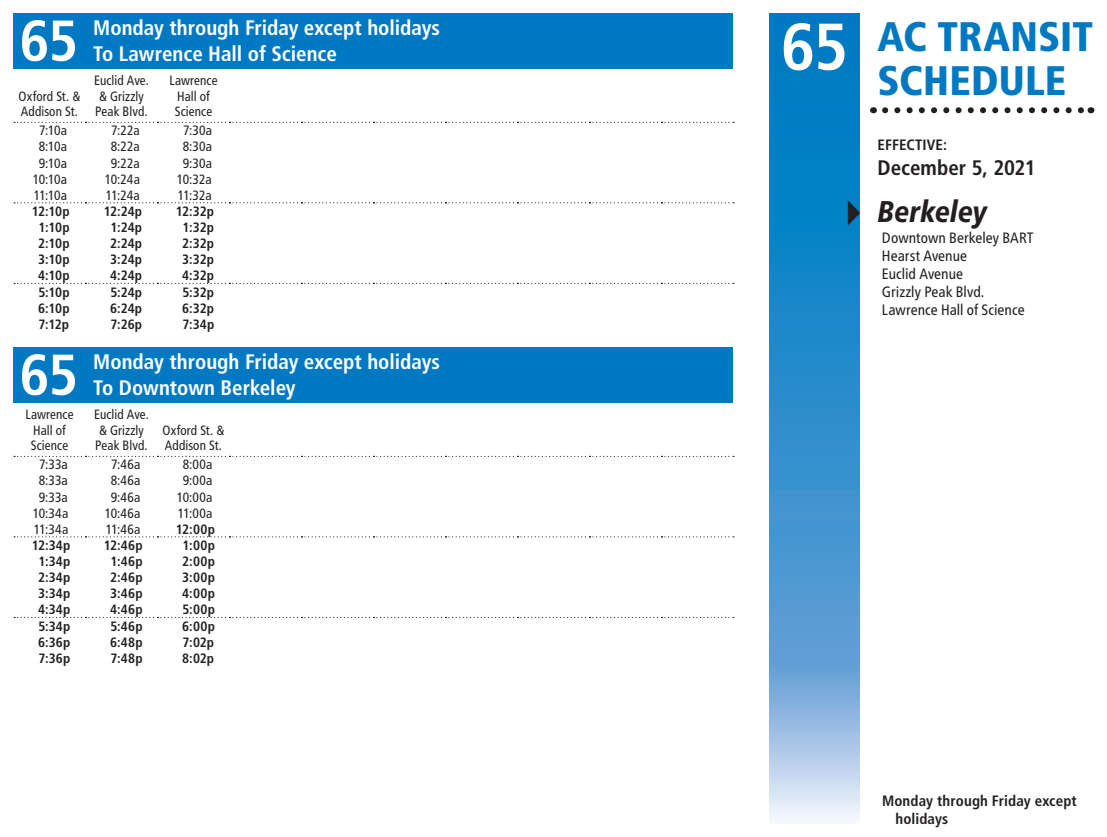
<style>
.page{position:relative;width:1107px;height:837px;background:#fff}
.page>*{position:absolute;margin:0;border:0;box-sizing:border-box;transform-origin:0 0}
.CoverLine2{font:700 condensed 66px "Frutiger LT Std";color:#fff}
.t1{font:700 condensed 57.6px "Frutiger LT Std";color:#fff}
.t2{font:900 condensed 41.25px/43.5px "Frutiger LT Std";color:#0079c2}
.t3{font:italic 800 condensed 30px "Frutiger Neue LTW1 G";letter-spacing:-.005em;color:#231f20}
.t4{font:700 condensed 21px/25.5px "Frutiger LT Std";color:#fff}
.t5{font:700 condensed 21px "Frutiger LT Std";color:#231f20}
.t6{font:condensed 15px/18px "Frutiger Neue LTW1 G";color:#231f20}
.t7{font:700 condensed 15px/18px "Frutiger LT Std";letter-spacing:.01em;color:#231f20}
.t8{font:condensed 13.5px/15.8px "Frutiger LT Std";letter-spacing:.005em;color:#231f20}
.t9{font:700 condensed 13.5px "Frutiger LT Std";letter-spacing:.015em;color:#231f20}
.s1{font-family:"Lucida Grande";font-weight:400;font-style:normal;font-stretch:normal;font-size:42px}
</style>
<div class="page">
<svg style="left:770px;top:14px;width:90px;height:807px"></svg>
<svg style="left:885px;top:107px;width:199px;height:6px"></svg>
<div style="left:14px;top:14px;width:720px;height:55px;background:#0079c2"></div>
<svg style="left:14px;top:202px;width:720px;height:1px"></svg>
<svg style="left:14px;top:283px;width:720px;height:1px"></svg>
<svg style="left:14px;top:122px;width:720px;height:1px"></svg>
<div style="left:14px;top:348px;width:720px;height:55px;background:#0079c2"></div>
<svg style="left:14px;top:536px;width:720px;height:1px"></svg>
<svg style="left:14px;top:617px;width:720px;height:1px"></svg>
<svg style="left:14px;top:456px;width:720px;height:1px"></svg>
<h2 class="t1" style="left:20px;top:7px;width:60px">65</h2>
<h3 class="t4" style="left:93px;top:15px;width:348px">Monday through Friday except holidays<br>To Lawrence Hall of Science</h3>
<p class="t8" style="left:19px;top:88px;width:63px">Oxford St. &amp;<br>Addison St.</p>
<p class="t8" style="left:94px;top:72px;width:56px">Euclid Ave. &amp; Grizzly<br>Peak Blvd.</p>
<p class="t8" style="left:169px;top:72px;width:50px;text-align:center">Lawrence<br>Hall of<br>Science</p>
<p class="t8" style="left:39px;top:123px;width:30px">7:10a</p>
<p class="t8" style="left:111px;top:123px;width:30px">7:22a</p>
<p class="t8" style="left:183px;top:123px;width:31px">7:30a</p>
<p class="t8" style="left:39px;top:139px;width:30px">8:10a</p>
<p class="t8" style="left:111px;top:139px;width:31px">8:22a</p>
<p class="t8" style="left:183px;top:139px;width:31px">8:30a</p>
<p class="t8" style="left:39px;top:155px;width:30px">9:10a</p>
<p class="t8" style="left:111px;top:155px;width:31px">9:22a</p>
<p class="t8" style="left:183px;top:155px;width:31px">9:30a</p>
<p class="t8" style="left:33px;top:171px;width:36px">10:10a</p>
<p class="t8" style="left:105px;top:171px;width:37px">10:24a</p>
<p class="t8" style="left:177px;top:171px;width:37px">10:32a</p>
<p class="t8" style="left:34px;top:187px;width:35px">11:10a</p>
<p class="t8" style="left:106px;top:187px;width:36px">11:24a</p>
<p class="t8" style="left:178px;top:187px;width:35px">11:32a</p>
<p class="t9" style="left:32px;top:203px;width:39px">12:10p</p>
<p class="t9" style="left:104px;top:203px;width:40px">12:24p</p>
<p class="t9" style="left:176px;top:203px;width:40px">12:32p</p>
<p class="t9" style="left:39px;top:219px;width:33px">1:10p</p>
<p class="t9" style="left:111px;top:219px;width:33px">1:24p</p>
<p class="t9" style="left:183px;top:219px;width:33px">1:32p</p>
<p class="t9" style="left:38px;top:235px;width:33px">2:10p</p>
<p class="t9" style="left:110px;top:235px;width:33px">2:24p</p>
<p class="t9" style="left:182px;top:235px;width:33px">2:32p</p>
<p class="t9" style="left:38px;top:252px;width:33px">3:10p</p>
<p class="t9" style="left:110px;top:252px;width:33px">3:24p</p>
<p class="t9" style="left:182px;top:252px;width:33px">3:32p</p>
<p class="t9" style="left:38px;top:268px;width:33px">4:10p</p>
<p class="t9" style="left:110px;top:268px;width:34px">4:24p</p>
<p class="t9" style="left:182px;top:268px;width:33px">4:32p</p>
<p class="t9" style="left:38px;top:284px;width:33px">5:10p</p>
<p class="t9" style="left:110px;top:284px;width:33px">5:24p</p>
<p class="t9" style="left:182px;top:284px;width:33px">5:32p</p>
<p class="t9" style="left:38px;top:300px;width:33px">6:10p</p>
<p class="t9" style="left:110px;top:300px;width:33px">6:24p</p>
<p class="t9" style="left:182px;top:300px;width:33px">6:32p</p>
<p class="t9" style="left:39px;top:316px;width:32px">7:12p</p>
<p class="t9" style="left:111px;top:316px;width:33px">7:26p</p>
<p class="t9" style="left:183px;top:316px;width:33px">7:34p</p>
<h2 class="t1" style="left:20px;top:341px;width:60px">65</h2>
<h3 class="t4" style="left:93px;top:349px;width:348px">Monday through Friday except holidays<br>To Downtown Berkeley</h3>
<p class="t8" style="left:25px;top:406px;width:50px;text-align:center">Lawrence<br>Hall of<br>Science</p>
<p class="t8" style="left:94px;top:406px;width:56px">Euclid Ave. &amp; Grizzly<br>Peak Blvd.</p>
<p class="t8" style="left:163px;top:422px;width:63px">Oxford St. &amp;<br>Addison St.</p>
<p class="t8" style="left:39px;top:457px;width:30px">7:33a</p>
<p class="t8" style="left:111px;top:457px;width:31px">7:46a</p>
<p class="t8" style="left:183px;top:457px;width:31px">8:00a</p>
<p class="t8" style="left:39px;top:473px;width:31px">8:33a</p>
<p class="t8" style="left:111px;top:473px;width:31px">8:46a</p>
<p class="t8" style="left:183px;top:473px;width:31px">9:00a</p>
<p class="t8" style="left:39px;top:489px;width:31px">9:33a</p>
<p class="t8" style="left:111px;top:489px;width:31px">9:46a</p>
<p class="t8" style="left:177px;top:489px;width:37px">10:00a</p>
<p class="t8" style="left:33px;top:505px;width:37px">10:34a</p>
<p class="t8" style="left:105px;top:505px;width:37px">10:46a</p>
<p class="t8" style="left:178px;top:505px;width:36px">11:00a</p>
<p class="t8" style="left:34px;top:521px;width:36px">11:34a</p>
<p class="t8" style="left:106px;top:521px;width:36px">11:46a</p>
<p class="t9" style="left:176px;top:521px;width:41px">12:00p</p>
<p class="t9" style="left:32px;top:537px;width:40px">12:34p</p>
<p class="t9" style="left:104px;top:537px;width:40px">12:46p</p>
<p class="t9" style="left:183px;top:537px;width:34px">1:00p</p>
<p class="t9" style="left:39px;top:553px;width:33px">1:34p</p>
<p class="t9" style="left:111px;top:553px;width:34px">1:46p</p>
<p class="t9" style="left:182px;top:553px;width:34px">2:00p</p>
<p class="t9" style="left:38px;top:570px;width:34px">2:34p</p>
<p class="t9" style="left:110px;top:570px;width:34px">2:46p</p>
<p class="t9" style="left:182px;top:570px;width:34px">3:00p</p>
<p class="t9" style="left:38px;top:586px;width:34px">3:34p</p>
<p class="t9" style="left:110px;top:586px;width:34px">3:46p</p>
<p class="t9" style="left:182px;top:586px;width:34px">4:00p</p>
<p class="t9" style="left:38px;top:602px;width:34px">4:34p</p>
<p class="t9" style="left:110px;top:602px;width:34px">4:46p</p>
<p class="t9" style="left:182px;top:602px;width:34px">5:00p</p>
<p class="t9" style="left:38px;top:618px;width:34px">5:34p</p>
<p class="t9" style="left:110px;top:618px;width:34px">5:46p</p>
<p class="t9" style="left:182px;top:618px;width:34px">6:00p</p>
<p class="t9" style="left:38px;top:634px;width:34px">6:36p</p>
<p class="t9" style="left:110px;top:634px;width:34px">6:48p</p>
<p class="t9" style="left:183px;top:634px;width:33px">7:02p</p>
<p class="t9" style="left:39px;top:650px;width:33px">7:36p</p>
<p class="t9" style="left:111px;top:650px;width:34px">7:48p</p>
<p class="t9" style="left:182px;top:650px;width:34px">8:02p</p>
<p class="CoverLine2" style="left:781px;top:8px;width:69px">65</p>
<h3 class="t2" style="left:878px;top:15px;width:217px">AC TRANSIT<br>SCHEDULE</h3>
<p class="t7" style="left:878px;top:136px;width:71px">EFFECTIVE:</p>
<h3 class="t5" style="left:878px;top:155px;width:160px">December 5, 2021</h3>
<p class="t3" style="left:841px;top:188px;width:148px"><span class="s1">▸</span> Berkeley</p>
<p class="t6" style="left:882px;top:227px;width:153px">Downtown Berkeley BART<br>Hearst Avenue<br>Euclid Avenue<br>Grizzly Peak Blvd.<br>Lawrence Hall of Science</p>
<p class="t7" style="left:896px;top:791px;width:183px;text-indent:-14px">Monday through Friday except holidays</p>
</div>
